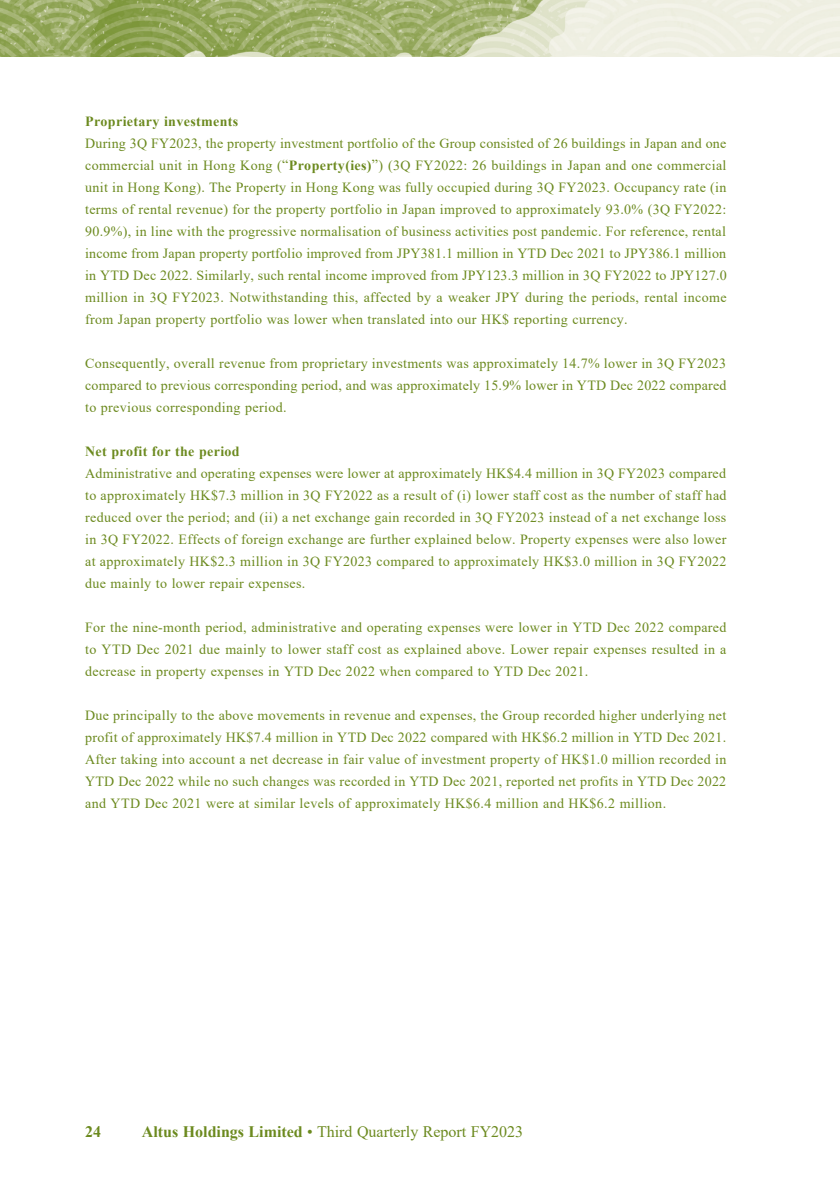
<style>
.page{position:relative;width:840px;height:1191px;background:#fff}
.page>*{position:absolute;margin:0;border:0;box-sizing:border-box;transform-origin:0 0}
.t1{font:16px "Times New Roman";color:#6c8a1f}
.t2{font:700 16px "Times New Roman";color:#6c8a1f}
.t3{font:14px/22px "Times New Roman";letter-spacing:.025em;color:#6c8a1f;text-align:justify}
.t4{font:700 14px "Times New Roman";letter-spacing:.025em;color:#6c8a1f}
.s1{font-weight:700}
</style>
<div class="page">
<img style="left:0;top:0;width:840px;height:57px">
<p class="t4" style="left:85px;top:112px;width:155px">Proprietary investments</p>
<p class="t3" style="left:85px;top:132px;width:642px">During 3Q FY2023, the property investment portfolio of the Group consisted of 26 buildings in Japan and one commercial unit in Hong Kong (“<span class="s1">Property(ies)</span>”) (3Q FY2022: 26 buildings in Japan and one commercial unit in Hong Kong). The Property in Hong Kong was fully occupied during 3Q FY2023. Occupancy rate (in terms of rental revenue) for the property portfolio in Japan improved to approximately 93.0% (3Q FY2022:<br>90.9%), in line with the progressive normalisation of business activities post pandemic. For reference, rental income from Japan property portfolio improved from JPY381.1 million in YTD Dec 2021 to JPY386.1 million in YTD Dec 2022. Similarly, such rental income improved from JPY123.3 million in 3Q FY2022 to JPY127.0 million in 3Q FY2023. Notwithstanding this, affected by a weaker JPY during the periods, rental income from Japan property portfolio was lower when translated into our HK$ reporting currency.</p>
<p class="t3" style="left:85px;top:352px;width:642px">Consequently, overall revenue from proprietary investments was approximately 14.7% lower in 3Q FY2023 compared to previous corresponding period, and was approximately 15.9% lower in YTD Dec 2022 compared to previous corresponding period.</p>
<p class="t4" style="left:85px;top:441px;width:156px">Net profit for the period</p>
<p class="t3" style="left:85px;top:462px;width:642px">Administrative and operating expenses were lower at approximately HK$4.4 million in 3Q FY2023 compared to approximately HK$7.3 million in 3Q FY2022 as a result of (i) lower staff cost as the number of staff had reduced over the period; and (ii) a net exchange gain recorded in 3Q FY2023 instead of a net exchange loss in 3Q FY2022. Effects of foreign exchange are further explained below. Property expenses were also lower at approximately HK$2.3 million in 3Q FY2023 compared to approximately HK$3.0 million in 3Q FY2022 due mainly to lower repair expenses.</p>
<p class="t3" style="left:85px;top:616px;width:642px">For the nine-month period, administrative and operating expenses were lower in YTD Dec 2022 compared to YTD Dec 2021 due mainly to lower staff cost as explained above. Lower repair expenses resulted in a decrease in property expenses in YTD Dec 2022 when compared to YTD Dec 2021.</p>
<p class="t3" style="left:85px;top:704px;width:642px">Due principally to the above movements in revenue and expenses, the Group recorded higher underlying net profit of approximately HK$7.4 million in YTD Dec 2022 compared with HK$6.2 million in YTD Dec 2021.<br>After taking into account a net decrease in fair value of investment property of HK$1.0 million recorded in YTD Dec 2022 while no such changes was recorded in YTD Dec 2021, reported net profits in YTD Dec 2022 and YTD Dec 2021 were at similar levels of approximately HK$6.4 million and HK$6.2 million.</p>
<p class="t2" style="left:85px;top:1120px;width:17px">24</p>
<p class="t1" style="left:142px;top:1120px;width:383px"><span class="s1">Altus Holdings Limited</span> • Third Quarterly Report FY2023</p>
</div>
